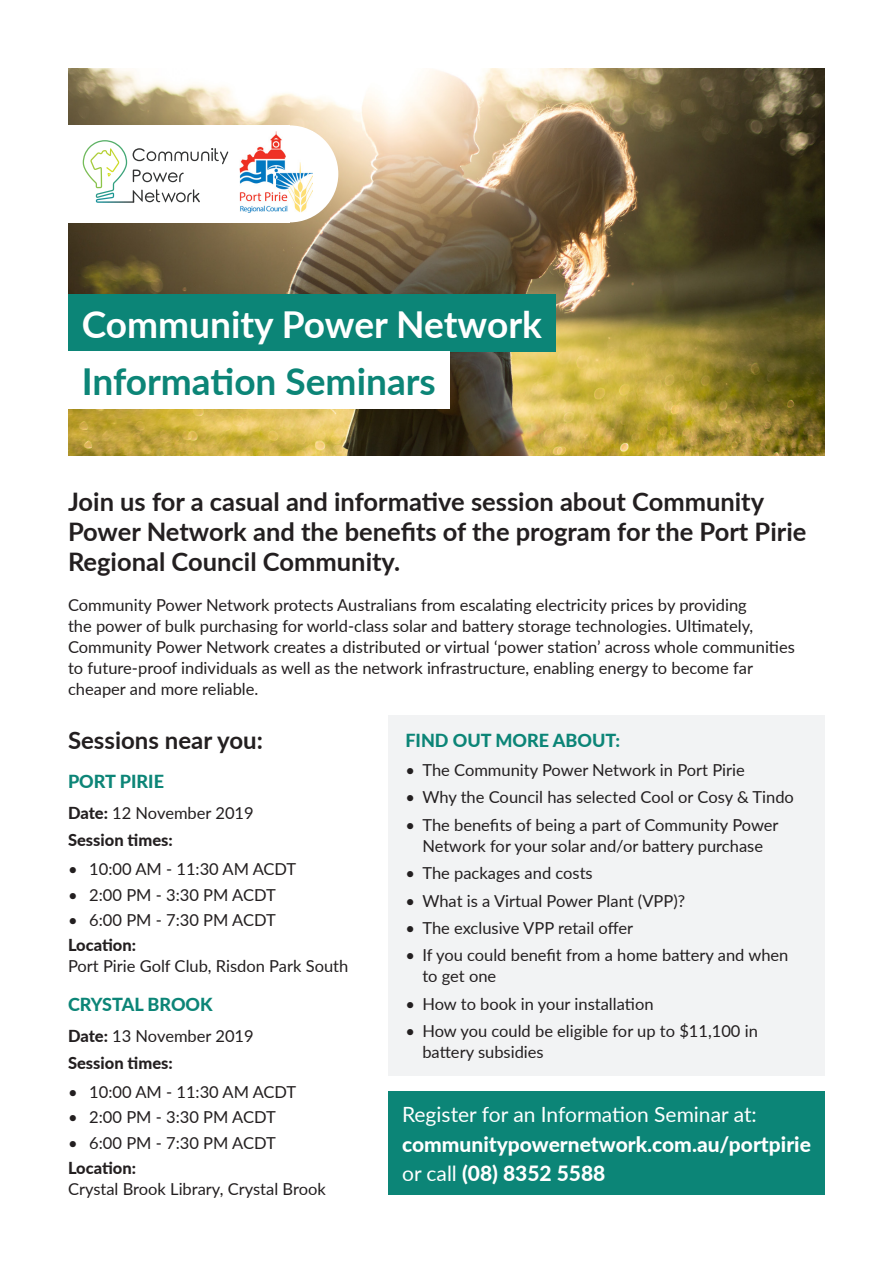
<style>
.page{position:relative;width:893px;height:1263px;background:#fff}
.page>*{position:absolute;margin:0;border:0;box-sizing:border-box;transform-origin:0 0}
.t1{font:700 37.05px "Lato";color:#fff}
.t2{font:700 37.05px "Lato";color:#0c8577}
.t3{font:700 25.5px/30px "Lato";color:#231f20}
.t4{font:700 24px "Lato";color:#231f20}
.t5{font:800 21px "Lato";color:#fff}
.t6{font:21px "Lato";color:#fff}
.t7{font:800 18px "Lato";color:#0c8577}
.t8{font:16.5px/21px "Lato";color:#231f20}
.t9{font:800 16.5px "Lato";color:#231f20}
.s1{font-weight:800}
.s2{font-weight:400}
</style>
<div class="page">
<div style="left:388px;top:715px;width:437px;height:360px;background:#f2f3f4"></div>
<img style="left:68px;top:68px;width:757px;height:387px">
<div style="left:68px;top:294px;width:488px;height:58px;background:#0c8577"></div>
<div style="left:388px;top:1091px;width:437px;height:104px;background:#0c8577"></div>
<div style="left:68px;top:352px;width:382px;height:57px;background:#fff"></div>
<div style="left:68px;top:125px;width:222px;height:97px;background:#fff"></div>
<div style="left:241px;top:125px;width:97px;height:97px;background:#fff;border-radius:50%"></div>
<img style="left:240px;top:131px;width:73px;height:82px">
<svg style="left:83px;top:140px;width:36px;height:48px"></svg>
<svg style="left:133px;top:148px;width:95px;height:16px"></svg>
<svg style="left:133px;top:170px;width:51px;height:12px"></svg>
<svg style="left:133px;top:189px;width:67px;height:13px"></svg>
<p class="t1" style="left:82px;top:297px;width:462px">Community Power Network</p>
<p class="t2" style="left:82px;top:354px;width:356px">Information Seminars</p>
<h2 class="t3" style="left:68px;top:485px;width:740px">Join us for a casual and informative session about Community<br>Power Network and the benefits of the program for the Port Pirie<br>Regional Council Community.</h2>
<p class="t8" style="left:68px;top:594px;width:728px">Community Power Network protects Australians from escalating electricity prices by providing<br>the power of bulk purchasing for world-class solar and battery storage technologies. Ultimately, Community Power Network creates a distributed or virtual ‘power station’ across whole communities to future-proof individuals as well as the network infrastructure, enabling energy to become far cheaper and more reliable.</p>
<h2 class="t4" style="left:68px;top:723px;width:196px">Sessions near you:</h2>
<h3 class="t7" style="left:68px;top:768px;width:98px">PORT PIRIE</h3>
<h3 class="t8" style="left:68px;top:802px;width:187px"><span class="s1">Date:</span> 12 November 2019</h3>
<h3 class="t9" style="left:68px;top:828px;width:106px">Session times:</h3>
<p class="t8" style="left:68px;top:858px;width:230px">• 10:00 AM - 11:30 AM ACDT</p>
<p class="t8" style="left:68px;top:883px;width:209px">• 2:00 PM - 3:30 PM ACDT</p>
<p class="t8" style="left:68px;top:909px;width:209px">• 6:00 PM - 7:30 PM ACDT</p>
<p class="t8" style="left:68px;top:934px;width:282px"><span class="s1">Location:<br></span>Port Pirie Golf Club, Risdon Park South</p>
<h3 class="t7" style="left:68px;top:991px;width:146px">CRYSTAL BROOK</h3>
<h3 class="t8" style="left:68px;top:1025px;width:187px"><span class="s1">Date:</span> 13 November 2019</h3>
<h3 class="t9" style="left:68px;top:1050px;width:106px">Session times:</h3>
<p class="t8" style="left:68px;top:1081px;width:230px">• 10:00 AM - 11:30 AM ACDT</p>
<p class="t8" style="left:68px;top:1106px;width:209px">• 2:00 PM - 3:30 PM ACDT</p>
<p class="t8" style="left:68px;top:1131px;width:209px">• 6:00 PM - 7:30 PM ACDT</p>
<p class="t8" style="left:68px;top:1157px;width:259px"><span class="s1">Location:<br></span>Crystal Brook Library, Crystal Brook</p>
<h3 class="t7" style="left:405px;top:727px;width:216px">FIND OUT MORE ABOUT:</h3>
<p class="t8" style="left:405px;top:759px;width:341px">• The Community Power Network in Port Pirie</p>
<p class="t8" style="left:405px;top:786px;width:390px">• Why the Council has selected Cool or Cosy &amp; Tindo</p>
<p class="t8" style="left:405px;top:814px;width:375px;text-align:center">• The benefits of being a part of Community Power<br>Network for your solar and/or battery purchase</p>
<p class="t8" style="left:405px;top:862px;width:189px">• The packages and costs</p>
<p class="t8" style="left:405px;top:889px;width:281px">• What is a Virtual Power Plant (VPP)?</p>
<p class="t8" style="left:405px;top:917px;width:229px">• The exclusive VPP retail offer</p>
<p class="t8" style="left:422px;top:944px;width:368px;text-indent:-17px">• If you could benefit from a home battery and when to get one</p>
<p class="t8" style="left:405px;top:992px;width:250px">• How to book in your installation</p>
<p class="t8" style="left:422px;top:1020px;width:337px;text-indent:-17px">• How you could be eligible for up to $11,100 in battery subsidies</p>
<p class="t6" style="left:402px;top:1099px;width:356px">Register for an Information Seminar at:</p>
<p class="t5" style="left:402px;top:1128px;width:410px">communitypowernetwork.com.au/portpirie</p>
<p class="t5" style="left:402px;top:1158px;width:205px"><span class="s2">or call</span> (08) 8352 5588</p>
</div>
